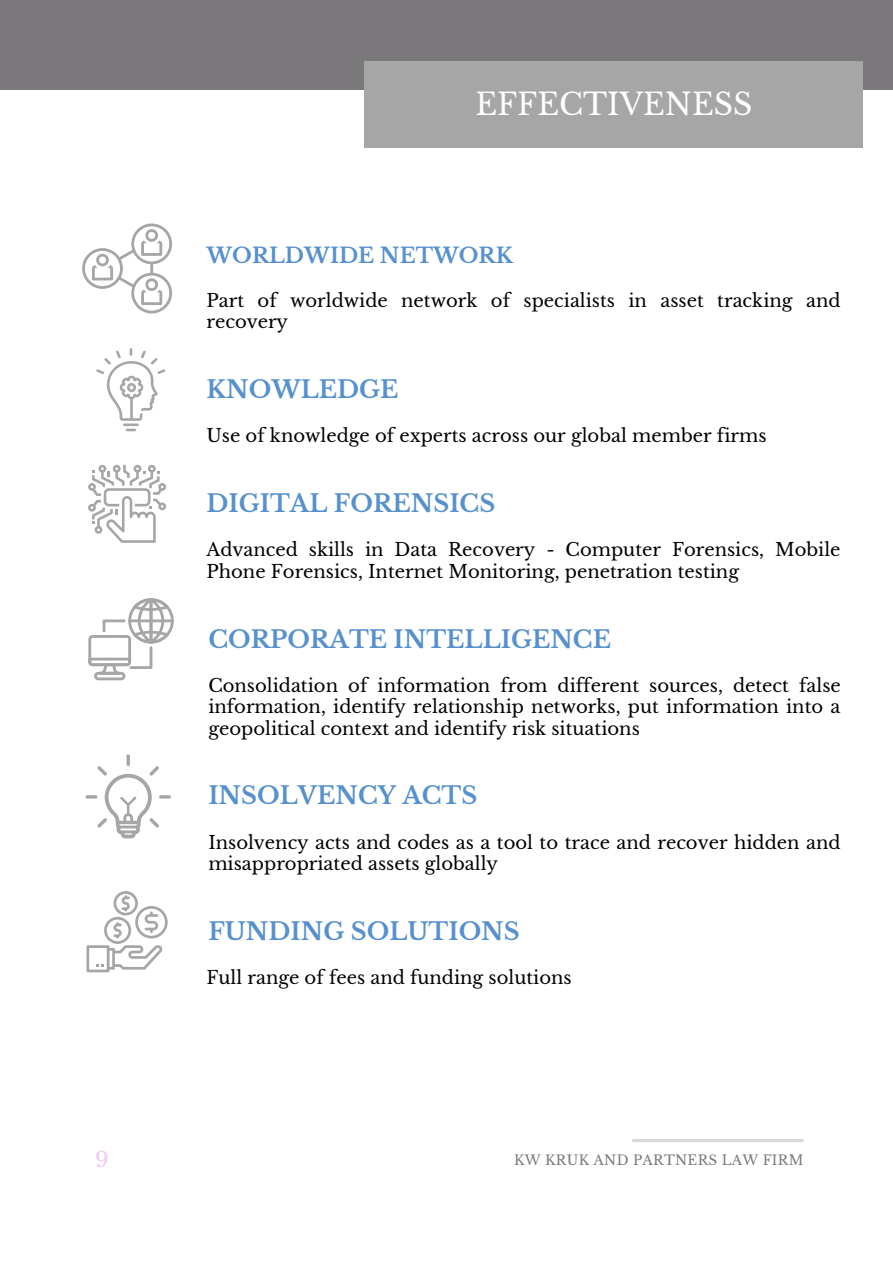
<style>
.page{position:relative;width:893px;height:1264px;background:#fff}
.page>*{position:absolute;margin:0;border:0;box-sizing:border-box;transform-origin:0 0}
.t1{font:30px "Libre Baskerville";color:#fff}
.t2{font:700 24px "Libre Baskerville";color:#5791cd}
.t3{font:700 21px "Libre Baskerville";color:#5791cd}
.t4{font:21px "Libre Baskerville";color:#f6c7f0}
.t5{font:18px/21.3px "Libre Baskerville";color:#000}
.t6{font:13.5px "Libre Baskerville";letter-spacing:.02em;color:#7b787b}
</style>
<div class="page">
<div style="left:0;top:0;width:892px;height:89px;background:#7b787b"></div>
<div style="left:364px;top:62px;width:498px;height:86px;background:#a6a6a6"></div>
<hr style="left:123px;top:423px;width:16px;height:3px;background:#a6a6a6">
<svg style="left:126px;top:428px;width:10px;height:3px"></svg>
<svg style="left:96px;top:348px;width:69px;height:73px"></svg>
<svg style="left:82px;top:223px;width:90px;height:90px"></svg>
<svg style="left:88px;top:465px;width:78px;height:78px"></svg>
<svg style="left:88px;top:598px;width:86px;height:82px"></svg>
<svg style="left:126px;top:754px;width:4px;height:12px"></svg>
<svg style="left:85px;top:766px;width:86px;height:72px"></svg>
<svg style="left:86px;top:891px;width:82px;height:81px"></svg>
<svg style="left:632px;top:1139px;width:171px;height:3px"></svg>
<p class="t1" style="left:475px;top:86px;width:278px">EFFECTIVENESS</p>
<p class="t3" style="left:206px;top:242px;width:308px">WORLDWIDE NETWORK</p>
<p class="t5" style="left:206px;top:290px;width:635px">Part of worldwide network of specialists in asset tracking and recovery</p>
<p class="t2" style="left:206px;top:374px;width:194px">KNOWLEDGE</p>
<p class="t5" style="left:206px;top:425px;width:561px">Use of knowledge of experts across our global member firms</p>
<p class="t2" style="left:206px;top:489px;width:290px">DIGITAL FORENSICS</p>
<p class="t5" style="left:206px;top:539px;width:635px">Advanced skills in Data Recovery - Computer Forensics, Mobile<br>Phone Forensics, Internet Monitoring, penetration testing</p>
<p class="t2" style="left:208px;top:624px;width:404px">CORPORATE INTELLIGENCE</p>
<p class="t5" style="left:208px;top:675px;width:634px;text-align:justify">Consolidation of information from different sources, detect false information, identify relationship networks, put information into a geopolitical context and identify risk situations</p>
<p class="t2" style="left:208px;top:781px;width:270px">INSOLVENCY ACTS</p>
<p class="t5" style="left:208px;top:832px;width:633px">Insolvency acts and codes as a tool to trace and recover hidden and misappropriated assets globally</p>
<p class="t2" style="left:208px;top:916px;width:313px">FUNDING SOLUTIONS</p>
<p class="t5" style="left:206px;top:967px;width:366px">Full range of fees and funding solutions</p>
<p class="t4" style="left:95px;top:1146px;width:15px">9</p>
<p class="t6" style="left:514px;top:1151px;width:291px">KW KRUK AND PARTNERS LAW FIRM</p>
</div>
